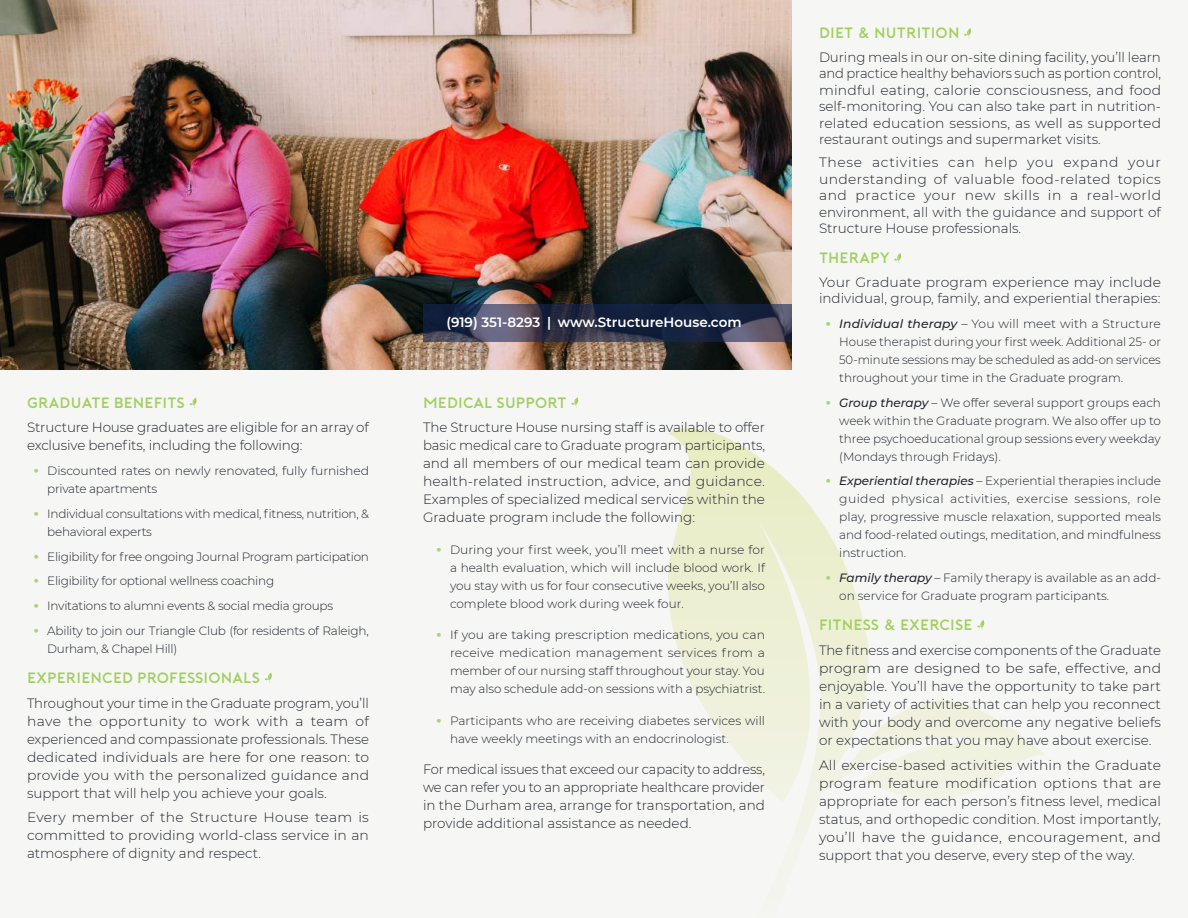
<style>
.page{position:relative;width:1188px;height:918px;background:#f6f6f5}
.page>*{position:absolute;margin:0;border:0;box-sizing:border-box;transform-origin:0 0}
.t1{font:500 15px "Porter";letter-spacing:.01em;color:#a1cf5f}
.t2{font:300 13.5px/18px "Montserrat";color:#21262e;text-align:justify}
.t3{font:600 13.5px "Montserrat";color:#fff}
.t4{font:300 12px/18px "Montserrat";letter-spacing:-.01em;color:#21262e;text-align:justify}
.s1{font-family:"Porter";font-weight:500;color:#abd36f}
.s2{font-weight:500;font-style:italic}
</style>
<div class="page">
<svg style="left:668px;top:428px;width:377px;height:428px"></svg>
<img style="left:0;top:0;width:792px;height:369px">
<svg style="left:423px;top:305px;width:369px;height:37px;background:#30364f"></svg>
<svg style="left:189px;top:397px;width:8px;height:11px"></svg>
<svg style="left:264px;top:672px;width:8px;height:11px"></svg>
<svg style="left:571px;top:397px;width:7px;height:11px"></svg>
<svg style="left:964px;top:28px;width:7px;height:11px"></svg>
<svg style="left:894px;top:253px;width:7px;height:11px"></svg>
<svg style="left:977px;top:620px;width:7px;height:10px"></svg>
<p class="t1" style="left:27px;top:394px;width:160px">GRADUATE BENEFITS</p>
<p class="t2" style="left:27px;top:418px;width:343px">Structure House graduates are eligible for an array of exclusive benefits, including the following:</p>
<p class="t4" style="left:47px;top:461px;width:323px;text-indent:-14px"><span class="s1">•</span> Discounted rates on newly renovated, fully furnished private apartments</p>
<p class="t4" style="left:47px;top:504px;width:323px;text-indent:-14px"><span class="s1">•</span> Individual consultations with medical, fitness, nutrition, &amp; behavioral experts</p>
<p class="t4" style="left:34px;top:547px;width:337px"><span class="s1">•</span> Eligibility for free ongoing Journal Program participation</p>
<p class="t4" style="left:34px;top:572px;width:242px"><span class="s1">•</span> Eligibility for optional wellness coaching</p>
<p class="t4" style="left:34px;top:596px;width:301px"><span class="s1">•</span> Invitations to alumni events &amp; social media groups</p>
<p class="t4" style="left:47px;top:621px;width:323px;text-indent:-14px"><span class="s1">•</span> Ability to join our Triangle Club (for residents of Raleigh,<br>Durham, &amp; Chapel Hill)</p>
<p class="t1" style="left:27px;top:669px;width:235px">EXPERIENCED PROFESSIONALS</p>
<p class="t2" style="left:27px;top:693px;width:344px">Throughout your time in the Graduate program, you’ll have the opportunity to work with a team of experienced and compassionate professionals. These dedicated individuals are here for one reason: to provide you with the personalized guidance and support that will help you achieve your goals.</p>
<p class="t2" style="left:27px;top:808px;width:343px">Every member of the Structure House team is committed to providing world-class service in an atmosphere of dignity and respect.</p>
<p class="t3" style="left:446px;top:313px;width:297px">(919) 351-8293 | www.StructureHouse.com</p>
<p class="t1" style="left:423px;top:394px;width:145px">MEDICAL SUPPORT</p>
<p class="t2" style="left:423px;top:418px;width:344px">The Structure House nursing staff is available to offer basic medical care to Graduate program participants, and all members of our medical team can provide health-related instruction, advice, and guidance.<br>Examples of specialized medical services within the Graduate program include the following:</p>
<p class="t4" style="left:450px;top:540px;width:317px;text-indent:-14px"><span class="s1">•</span> During your first week, you’ll meet with a nurse for a health evaluation, which will include blood work. If you stay with us for four consecutive weeks, you’ll also complete blood work during week four.</p>
<p class="t4" style="left:450px;top:626px;width:317px;text-indent:-14px"><span class="s1">•</span> If you are taking prescription medications, you can receive medication management services from a member of our nursing staff throughout your stay. You may also schedule add-on sessions with a psychiatrist.</p>
<p class="t4" style="left:450px;top:711px;width:317px;text-indent:-14px"><span class="s1">•</span> Participants who are receiving diabetes services will have weekly meetings with an endocrinologist.</p>
<p class="t2" style="left:423px;top:760px;width:344px">For medical issues that exceed our capacity to address, we can refer you to an appropriate healthcare provider in the Durham area, arrange for transportation, and provide additional assistance as needed.</p>
<p class="t1" style="left:819px;top:25px;width:142px">DIET &amp; NUTRITION</p>
<p class="t2" style="left:819px;top:48px;width:344px;line-height:16.5px">During meals in our on-site dining facility, you’ll learn and practice healthy behaviors such as portion control, mindful eating, calorie consciousness, and food self-monitoring. You can also take part in nutrition&shy;related education sessions, as well as supported restaurant outings and supermarket visits.</p>
<p class="t2" style="left:819px;top:154px;width:344px;line-height:16.5px">These activities can help you expand your understanding of valuable food-related topics and practice your new skills in a real-world environment, all with the guidance and support of Structure House professionals.</p>
<p class="t1" style="left:819px;top:250px;width:72px">THERAPY</p>
<p class="t2" style="left:819px;top:273px;width:344px;line-height:16.5px">Your Graduate program experience may include individual, group, family, and experiential therapies:</p>
<p class="t4" style="left:839px;top:314px;width:323px;text-indent:-14px"><span class="s1">•</span> <span class="s2">Individual therapy</span> – You will meet with a Structure House therapist during your first week. Additional 25- or 50-minute sessions may be scheduled as add-on services throughout your time in the Graduate program.</p>
<p class="t4" style="left:839px;top:393px;width:323px;text-indent:-14px"><span class="s1">•</span> <span class="s2">Group therapy</span> – We offer several support groups each week within the Graduate program. We also offer up to three psychoeducational group sessions every weekday (Mondays through Fridays).</p>
<p class="t4" style="left:839px;top:472px;width:323px;text-indent:-14px"><span class="s1">•</span> <span class="s2">Experiential therapies</span> – Experiential therapies include guided physical activities, exercise sessions, role play, progressive muscle relaxation, supported meals and food-related outings, meditation, and mindfulness instruction.</p>
<p class="t4" style="left:839px;top:568px;width:323px;text-indent:-14px"><span class="s1">•</span> <span class="s2">Family therapy</span> – Family therapy is available as an add&shy;on service for Graduate program participants.</p>
<p class="t1" style="left:819px;top:616px;width:155px">FITNESS &amp; EXERCISE</p>
<p class="t2" style="left:819px;top:641px;width:344px">The fitness and exercise components of the Graduate program are designed to be safe, effective, and enjoyable. You’ll have the opportunity to take part in a variety of activities that can help you reconnect with your body and overcome any negative beliefs or expectations that you may have about exercise.</p>
<p class="t2" style="left:819px;top:755px;width:344px">All exercise-based activities within the Graduate program feature modification options that are appropriate for each person’s fitness level, medical status, and orthopedic condition. Most importantly, you’ll have the guidance, encouragement, and support that you deserve, every step of the way.</p>
</div>
